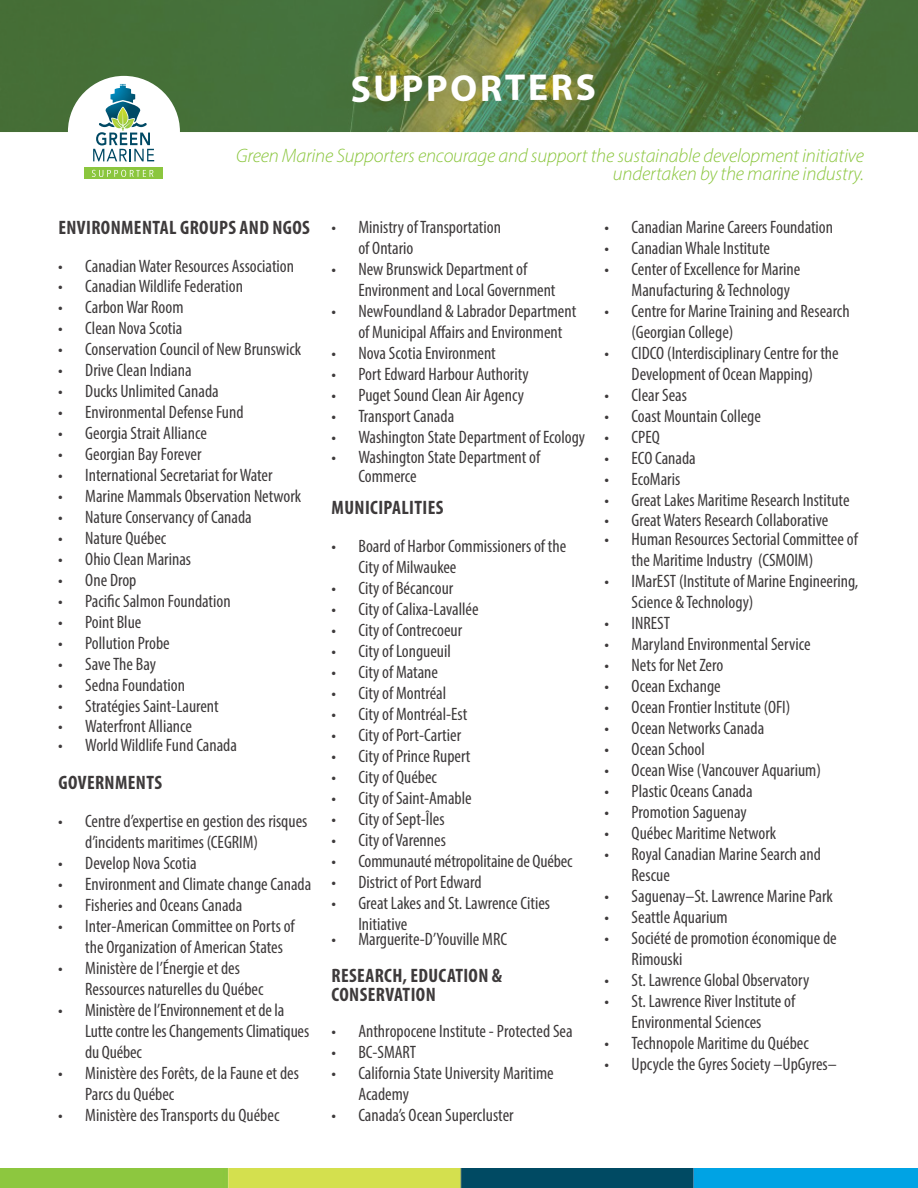
<style>
.page{position:relative;width:918px;height:1188px;background:#fff}
.page>*{position:absolute;margin:0;border:0;box-sizing:border-box;transform-origin:0 0}
.t1{font:700 37.5px "Myriad Pro";color:#fff}
.t2{font:italic 300 19.5px/18px "Myriad Pro";letter-spacing:-.01em;color:#8bc63e;text-align:right}
.t3{font:700 condensed 19.5px/19.5px "Myriad Pro";letter-spacing:.02em;color:#231f20}
.t4{font:condensed 18px/21px "Myriad Pro";color:#231f20}
</style>
<div class="page">
<img style="left:0;top:1168px;width:918px;height:20px">
<svg style="left:0;top:0;width:918px;height:132px;background:#517940"></svg>
<div style="left:68px;top:76px;width:112px;height:112px;background:#fff;border-radius:50%"></div>
<div style="left:84px;top:167px;width:79px;height:12px;background:#8bc63e"></div>
<svg style="left:92px;top:170px;width:61px;height:7px"></svg>
<svg style="left:93px;top:84px;width:61px;height:77px"></svg>
<p class="t1" style="left:350px;top:66px;width:247px;rotate:-1deg">SUPPORTERS</p>
<p class="t2" style="left:236px;top:147px;width:629px">Green Marine Supporters encourage and support the sustainable development initiative undertaken by the marine industry.</p>
<p class="t3" style="left:58px;top:217px;width:253px">ENVIRONMENTAL GROUPS AND NGOS</p>
<p class="t4" style="left:58px;top:255px;width:237px">• Canadian Water Resources Association</p>
<p class="t4" style="left:58px;top:276px;width:186px">• Canadian Wildlife Federation</p>
<p class="t4" style="left:58px;top:297px;width:127px">• Carbon War Room</p>
<p class="t4" style="left:58px;top:318px;width:126px">• Clean Nova Scotia</p>
<p class="t4" style="left:58px;top:339px;width:244px">• Conservation Council of New Brunswick</p>
<p class="t4" style="left:58px;top:360px;width:135px">• Drive Clean Indiana</p>
<p class="t4" style="left:58px;top:381px;width:162px">• Ducks Unlimited Canada</p>
<p class="t4" style="left:58px;top:402px;width:187px">• Environmental Defense Fund</p>
<p class="t4" style="left:58px;top:423px;width:150px">• Georgia Strait Alliance</p>
<p class="t4" style="left:58px;top:444px;width:145px">• Georgian Bay Forever</p>
<p class="t4" style="left:58px;top:465px;width:216px">• International Secretariat for Water</p>
<p class="t4" style="left:58px;top:486px;width:245px">• Marine Mammals Observation Network</p>
<p class="t4" style="left:58px;top:507px;width:195px">• Nature Conservancy of Canada</p>
<p class="t4" style="left:58px;top:528px;width:110px">• Nature Québec</p>
<p class="t4" style="left:58px;top:549px;width:134px">• Ohio Clean Marinas</p>
<p class="t4" style="left:58px;top:570px;width:80px">• One Drop</p>
<p class="t4" style="left:58px;top:591px;width:174px">• Pacific Salmon Foundation</p>
<p class="t4" style="left:58px;top:612px;width:85px">• Point Blue</p>
<p class="t4" style="left:58px;top:633px;width:113px">• Pollution Probe</p>
<p class="t4" style="left:58px;top:654px;width:99px">• Save The Bay</p>
<p class="t4" style="left:58px;top:675px;width:128px">• Sedna Foundation</p>
<p class="t4" style="left:58px;top:696px;width:162px">• Stratégies Saint-Laurent</p>
<p class="t4" style="left:58px;top:715px;width:135px">• Waterfront Alliance</p>
<p class="t4" style="left:58px;top:735px;width:180px">• World Wildlife Fund Canada</p>
<p class="t3" style="left:58px;top:773px;width:105px">GOVERNMENTS</p>
<p class="t4" style="left:85px;top:811px;width:224px;text-indent:-27px">• Centre d’expertise en gestion des risques d’incidents maritimes (CEGRIM)</p>
<p class="t4" style="left:58px;top:853px;width:140px">• Develop Nova Scotia</p>
<p class="t4" style="left:58px;top:874px;width:255px">• Environment and Climate change Canada</p>
<p class="t4" style="left:58px;top:895px;width:186px">• Fisheries and Oceans Canada</p>
<p class="t4" style="left:85px;top:916px;width:211px;text-indent:-27px">• Inter-American Committee on Ports of the Organization of American States</p>
<p class="t4" style="left:85px;top:958px;width:180px;text-indent:-27px">• Ministère de l’Énergie et des<br>Ressources naturelles du Québec</p>
<p class="t4" style="left:85px;top:1000px;width:225px;text-indent:-27px">• Ministère de l’Environnement et de la<br>Lutte contre les Changements Climatiques du Québec</p>
<p class="t4" style="left:85px;top:1063px;width:215px;text-indent:-27px">• Ministère des Forêts, de la Faune et des<br>Parcs du Québec</p>
<p class="t4" style="left:58px;top:1105px;width:223px">• Ministère des Transports du Québec</p>
<p class="t4" style="left:358px;top:216px;width:144px;text-indent:-27px">• Ministry of Transportation of Ontario</p>
<p class="t4" style="left:358px;top:258px;width:199px;text-indent:-27px">• New Brunswick Department of<br>Environment and Local Government</p>
<p class="t4" style="left:358px;top:300px;width:219px;text-indent:-27px">• NewFoundland &amp; Labrador Department of Municipal Affairs and Environment</p>
<p class="t4" style="left:331px;top:342px;width:166px">• Nova Scotia Environment</p>
<p class="t4" style="left:331px;top:363px;width:199px">• Port Edward Harbour Authority</p>
<p class="t4" style="left:331px;top:384px;width:194px">• Puget Sound Clean Air Agency</p>
<p class="t4" style="left:331px;top:405px;width:124px">• Transport Canada</p>
<p class="t4" style="left:331px;top:426px;width:255px">• Washington State Department of Ecology</p>
<p class="t4" style="left:358px;top:447px;width:183px;line-height:19.5px;text-indent:-27px">• Washington State Department of<br>Commerce</p>
<p class="t3" style="left:332px;top:497px;width:113px">MUNICIPALITIES</p>
<p class="t4" style="left:358px;top:535px;width:209px;text-indent:-27px">• Board of Harbor Commissioners of the<br>City of Milwaukee</p>
<p class="t4" style="left:331px;top:577px;width:123px">• City of Bécancour</p>
<p class="t4" style="left:331px;top:598px;width:149px">• City of Calixa-Lavallée</p>
<p class="t4" style="left:331px;top:619px;width:132px">• City of Contrecoeur</p>
<p class="t4" style="left:331px;top:640px;width:121px">• City of Longueuil</p>
<p class="t4" style="left:331px;top:661px;width:108px">• City of Matane</p>
<p class="t4" style="left:331px;top:682px;width:116px">• City of Montréal</p>
<p class="t4" style="left:331px;top:703px;width:137px">• City of Montréal-Est</p>
<p class="t4" style="left:331px;top:724px;width:131px">• City of Port-Cartier</p>
<p class="t4" style="left:331px;top:745px;width:141px">• City of Prince Rupert</p>
<p class="t4" style="left:331px;top:766px;width:107px">• City of Québec</p>
<p class="t4" style="left:331px;top:787px;width:142px">• City of Saint-Amable</p>
<p class="t4" style="left:331px;top:808px;width:115px">• City of Sept-Îles</p>
<p class="t4" style="left:331px;top:829px;width:116px">• City of Varennes</p>
<p class="t4" style="left:331px;top:850px;width:243px">• Communauté métropolitaine de Québec</p>
<p class="t4" style="left:331px;top:871px;width:152px">• District of Port Edward</p>
<p class="t4" style="left:358px;top:892px;width:193px;text-indent:-27px">• Great Lakes and St. Lawrence Cities<br>Initiative</p>
<p class="t4" style="left:331px;top:928px;width:177px">• Marguerite-D’Youville MRC</p>
<p class="t3" style="left:332px;top:965px;width:172px">RESEARCH, EDUCATION &amp;<br>CONSERVATION</p>
<p class="t4" style="left:331px;top:1020px;width:243px">• Anthropocene Institute - Protected Sea</p>
<p class="t4" style="left:331px;top:1041px;width:86px">• BC-SMART</p>
<p class="t4" style="left:358px;top:1062px;width:197px;text-indent:-27px">• California State University Maritime<br>Academy</p>
<p class="t4" style="left:331px;top:1104px;width:184px">• Canada’s Ocean Supercluster</p>
<p class="t4" style="left:605px;top:216px;width:230px">• Canadian Marine Careers Foundation</p>
<p class="t4" style="left:605px;top:237px;width:167px">• Canadian Whale Institute</p>
<p class="t4" style="left:632px;top:258px;width:170px;text-indent:-27px">• Center of Excellence for Marine<br>Manufacturing &amp; Technology</p>
<p class="t4" style="left:632px;top:300px;width:220px;text-indent:-27px">• Centre for Marine Training and Research (Georgian College)</p>
<p class="t4" style="left:605px;top:342px;width:236px;text-align:center">• CIDCO (Interdisciplinary Centre for the<br>Development of Ocean Mapping)</p>
<p class="t4" style="left:605px;top:384px;width:84px">• Clear Seas</p>
<p class="t4" style="left:605px;top:405px;width:158px">• Coast Mountain College</p>
<p class="t4" style="left:605px;top:426px;width:57px">• CPEQ</p>
<p class="t4" style="left:605px;top:447px;width:93px">• ECO Canada</p>
<p class="t4" style="left:605px;top:468px;width:77px">• EcoMaris</p>
<p class="t4" style="left:605px;top:489px;width:246px">• Great Lakes Maritime Research Institute</p>
<p class="t4" style="left:605px;top:509px;width:225px">• Great Waters Research Collaborative</p>
<p class="t4" style="left:632px;top:528px;width:228px;text-indent:-27px">• Human Resources Sectorial Committee of the Maritime Industry (CSMOIM)</p>
<p class="t4" style="left:632px;top:570px;width:228px;text-indent:-27px">• IMarEST (Institute of Marine Engineering,<br>Science &amp; Technology)</p>
<p class="t4" style="left:605px;top:612px;width:67px">• INREST</p>
<p class="t4" style="left:605px;top:633px;width:207px">• Maryland Environmental Service</p>
<p class="t4" style="left:605px;top:654px;width:120px">• Nets for Net Zero</p>
<p class="t4" style="left:605px;top:675px;width:118px">• Ocean Exchange</p>
<p class="t4" style="left:605px;top:696px;width:187px">• Ocean Frontier Institute (OFI)</p>
<p class="t4" style="left:605px;top:717px;width:161px">• Ocean Networks Canada</p>
<p class="t4" style="left:605px;top:738px;width:102px">• Ocean School</p>
<p class="t4" style="left:605px;top:759px;width:218px">• Ocean Wise (Vancouver Aquarium)</p>
<p class="t4" style="left:605px;top:780px;width:150px">• Plastic Oceans Canada</p>
<p class="t4" style="left:605px;top:801px;width:144px">• Promotion Saguenay</p>
<p class="t4" style="left:605px;top:822px;width:173px">• Québec Maritime Network</p>
<p class="t4" style="left:632px;top:843px;width:191px;text-indent:-27px">• Royal Canadian Marine Search and<br>Rescue</p>
<p class="t4" style="left:605px;top:885px;width:230px">• Saguenay–St. Lawrence Marine Park</p>
<p class="t4" style="left:605px;top:906px;width:125px">• Seattle Aquarium</p>
<p class="t4" style="left:632px;top:927px;width:207px;text-indent:-27px">• Société de promotion économique de<br>Rimouski</p>
<p class="t4" style="left:605px;top:969px;width:206px">• St. Lawrence Global Observatory</p>
<p class="t4" style="left:605px;top:990px;width:192px;text-align:center">• St. Lawrence River Institute of<br>Environmental Sciences</p>
<p class="t4" style="left:605px;top:1032px;width:206px">• Technopole Maritime du Québec</p>
<p class="t4" style="left:605px;top:1053px;width:234px">• Upcycle the Gyres Society –UpGyres–</p>
</div>
